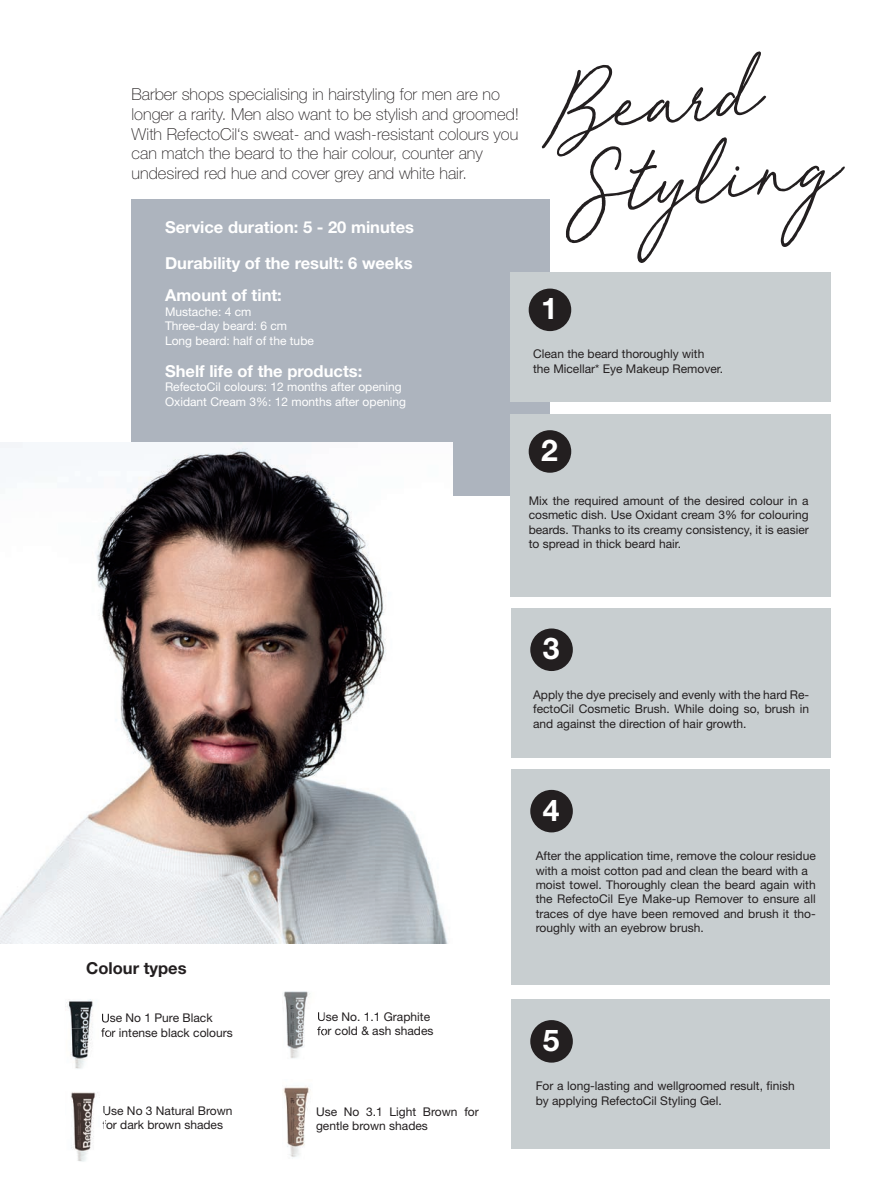
<style>
.page{position:relative;width:896px;height:1197px;background:#fff}
.page>*{position:absolute;margin:0;border:0;box-sizing:border-box;transform-origin:0 0}
.t1{font:79.8px/81.2px "Red Vevet";color:#231f20}
.t2{font:700 30px "Helvetica Neue LT Pro";color:#fff}
.t3{font:100 16.5px/19.8px "Helvetica Neue LT Pro";color:#231f20}
.t4{font:700 16.5px/36px "Helvetica Neue LT Pro";color:#fff}
.t5{font:700 16.5px "Helvetica Neue LT Pro";color:#231f20}
.t6{font:12px/14.4px "Helvetica Neue LT Pro";color:#231f20}
.t7{font:12px/14.4px "Helvetica Neue LT Pro";color:#fff}
</style>
<div class="page">
<div style="left:131px;top:200px;width:418px;height:296px;background:#adb4be"></div>
<div style="left:510px;top:414px;width:320px;height:182px;background:#c8ced0"></div>
<div style="left:510px;top:272px;width:320px;height:130px;background:#c8ced0"></div>
<div style="left:511px;top:769px;width:318px;height:215px;background:#c8ced0"></div>
<div style="left:528px;top:288px;width:43px;height:43px;background:#231f20;border-radius:50%"></div>
<div style="left:528px;top:430px;width:43px;height:43px;background:#231f20;border-radius:50%"></div>
<div style="left:530px;top:790px;width:42px;height:42px;background:#231f20;border-radius:50%"></div>
<img style="left:0;top:443px;width:452px;height:500px">
<div style="left:511px;top:608px;width:319px;height:149px;background:#c8ced0"></div>
<div style="left:530px;top:628px;width:42px;height:43px;background:#231f20;border-radius:50%"></div>
<div style="left:511px;top:999px;width:318px;height:150px;background:#c8ced0"></div>
<div style="left:530px;top:1020px;width:42px;height:42px;background:#231f20;border-radius:50%"></div>
<img style="left:283px;top:991px;width:41px;height:68px">
<svg style="left:317px;top:1012px;width:7px;height:23px"></svg>
<img style="left:65px;top:999px;width:45px;height:70px">
<svg style="left:102px;top:1013px;width:8px;height:9px"></svg>
<svg style="left:101px;top:1028px;width:9px;height:8px"></svg>
<img style="left:71px;top:1092px;width:32px;height:70px">
<svg style="left:103px;top:1106px;width:2px;height:8px"></svg>
<img style="left:283px;top:1086px;width:28px;height:71px">
<p class="t3" style="left:131px;top:84px;width:389px">Barber shops specialising in hairstyling for men are no longer a rarity. Men also want to be stylish and groomed!<br>With RefectoCil‘s sweat- and wash-resistant colours you can match the beard to the hair colour, counter any undesired red hue and cover grey and white hair.</p>
<h3 class="t4" style="left:165px;top:208px;width:250px">Service duration: 5 - 20 minutes<br>Durability of the result: 6 weeks</h3>
<h3 class="t4" style="left:165px;top:277px;width:118px">Amount of tint:</h3>
<p class="t7" style="left:165px;top:304px;width:150px">Mustache: 4 cm<br>Three-day beard: 6 cm<br>Long beard: half of the tube</p>
<h3 class="t4" style="left:165px;top:352px;width:199px">Shelf life of the products:</h3>
<p class="t7" style="left:165px;top:380px;width:242px">RefectoCil colours: 12 months after opening<br>Oxidant Cream 3%: 12 months after opening</p>
<h1 class="t1" style="left:540px;top:62px;width:287px;rotate:-6deg">Beard<br>Styling</h1>
<h2 class="t2" style="left:541px;top:289px;width:18px">1</h2>
<p class="t6" style="left:533px;top:346px;width:191px">Clean the beard thoroughly with the Micellar* Eye Makeup Remover.</p>
<h2 class="t2" style="left:541px;top:431px;width:18px">2</h2>
<p class="t6" style="left:528px;top:493px;width:281px;text-align:justify">Mix the required amount of the desired colour in a cosmetic dish. Use Oxidant cream 3% for colouring beards. Thanks to its creamy consistency, it is easier to spread in thick beard hair.</p>
<h3 class="t5" style="left:86px;top:957px;width:102px">Colour types</h3>
<p class="t6" style="left:101px;top:1010px;width:133px">Use No 1 Pure Black<br>for intense black colours</p>
<p class="t6" style="left:317px;top:1009px;width:118px">Use No. 1.1 Graphite for cold &amp; ash shades</p>
<p class="t6" style="left:102px;top:1102px;width:131px">Use No 3 Natural Brown for dark brown shades</p>
<p class="t6" style="left:316px;top:1104px;width:164px">Use No 3.1 Light Brown for gentle brown shades</p>
<h2 class="t2" style="left:542px;top:629px;width:18px">3</h2>
<p class="t6" style="left:533px;top:687px;width:277px;text-align:justify">Apply the dye precisely and evenly with the hard Re&shy;fectoCil Cosmetic Brush. While doing so, brush in and against the direction of hair growth.</p>
<h2 class="t2" style="left:542px;top:791px;width:18px">4</h2>
<p class="t6" style="left:535px;top:848px;width:281px">After the application time, remove the colour residue with a moist cotton pad and clean the beard with a moist towel. Thoroughly clean the beard again with the RefectoCil Eye Make-up Remover to ensure all traces of dye have been removed and brush it tho&shy;roughly with an eyebrow brush.</p>
<h2 class="t2" style="left:542px;top:1021px;width:18px">5</h2>
<p class="t6" style="left:535px;top:1078px;width:260px">For a long-lasting and wellgroomed result, finish by applying RefectoCil Styling Gel.</p>
</div>
